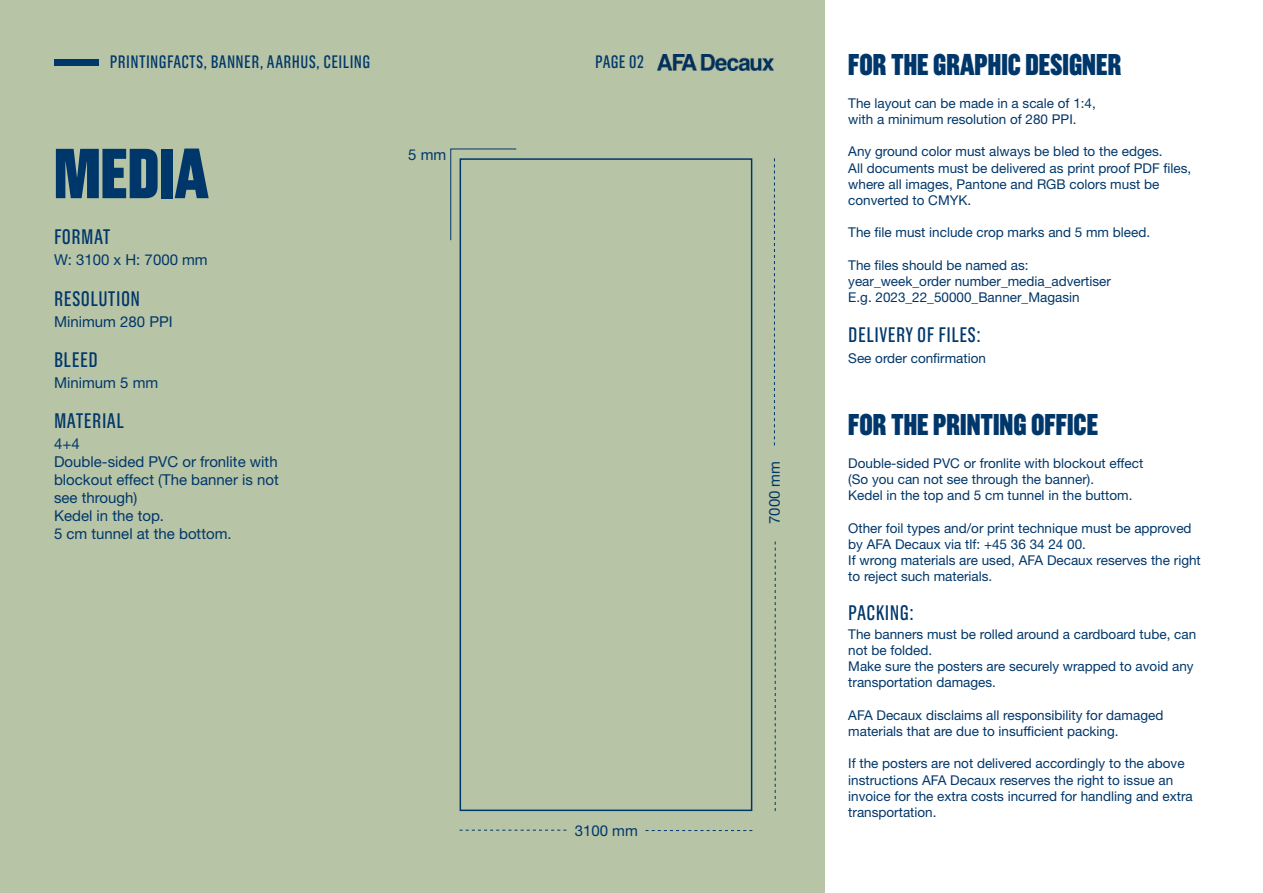
<style>
.page{position:relative;width:1263px;height:893px;background:#fff}
.page>*{position:absolute;margin:0;border:0;box-sizing:border-box;transform-origin:0 0}
.t1{font:900 70.5px "Grotzec Cond";color:#00376a}
.t2{font:900 30px "Grotzec Cond";color:#00376a}
.t3{font:21px "Grotzec Cond";letter-spacing:.02em;color:#00376a}
.t4{font:18px "Grotzec Cond";letter-spacing:.02em;color:#00376a}
.t5{font:15px/18px "Helvetica Neue LT Std";color:#00376a}
.t6{font:13.5px/16.2px "Helvetica Neue LT Std";color:#00376a}
</style>
<div class="page">
<div style="left:0;top:0;width:825px;height:893px;background:#b8c4a6"></div>
<img style="left:657px;top:54px;width:116px;height:17px">
<div style="left:54px;top:60px;width:44px;height:6px;background:#00376a"></div>
<div style="left:460px;top:158px;width:292px;height:653px;border:2px solid #00376a"></div>
<svg style="left:460px;top:830px;width:106px;height:1px"></svg>
<svg style="left:645px;top:830px;width:107px;height:1px"></svg>
<svg style="left:775px;top:541px;width:1px;height:270px"></svg>
<svg style="left:774px;top:158px;width:1px;height:287px"></svg>
<svg style="left:450px;top:149px;width:66px;height:91px"></svg>
<h3 class="t4" style="left:110px;top:52px;width:262px">PRINTINGFACTS, BANNER, AARHUS, CEILING</h3>
<h3 class="t4" style="left:595px;top:52px;width:51px">PAGE 02</h3>
<h1 class="t1" style="left:54px;top:132px;width:156px">MEDIA</h1>
<h3 class="t3" style="left:54px;top:225px;width:58px">FORMAT</h3>
<p class="t5" style="left:54px;top:251px;width:155px">W: 3100 x H: 7000 mm</p>
<h3 class="t3" style="left:54px;top:286px;width:88px">RESOLUTION</h3>
<p class="t5" style="left:54px;top:312px;width:120px">Minimum 280 PPI</p>
<h3 class="t3" style="left:54px;top:348px;width:45px">BLEED</h3>
<p class="t5" style="left:54px;top:373px;width:106px">Minimum 5 mm</p>
<h3 class="t3" style="left:54px;top:409px;width:72px">MATERIAL</h3>
<p class="t5" style="left:54px;top:434px;width:226px">4+4<br>Double-sided PVC or fronlite with blockout effect (The banner is not see through)<br>Kedel in the top.<br>5 cm tunnel at the bottom.</p>
<p class="t5" style="left:408px;top:145px;width:40px">5 mm</p>
<p class="t5" style="left:575px;top:821px;width:65px">3100 mm</p>
<p class="t5" style="left:765px;top:524px;width:65px;rotate:-90deg">7000 mm</p>
<h2 class="t2" style="left:848px;top:47px;width:275px">FOR THE GRAPHIC DESIGNER</h2>
<p class="t6" style="left:848px;top:94px;width:249px">The layout can be made in a scale of 1:4, with a minimum resolution of 280 PPI.</p>
<p class="t6" style="left:848px;top:143px;width:345px">Any ground color must always be bled to the edges.<br>All documents must be delivered as print proof PDF files, where all images, Pantone and RGB colors must be converted to CMYK.</p>
<p class="t6" style="left:848px;top:224px;width:303px">The file must include crop marks and 5 mm bleed.</p>
<p class="t6" style="left:848px;top:256px;width:264px">The files should be named as: year_week_order number_media_advertiser<br>E.g. 2023_22_50000_Banner_Magasin</p>
<h3 class="t3" style="left:848px;top:323px;width:134px">DELIVERY OF FILES:</h3>
<p class="t6" style="left:848px;top:350px;width:139px">See order confirmation</p>
<h2 class="t2" style="left:848px;top:407px;width:251px">FOR THE PRINTING OFFICE</h2>
<p class="t6" style="left:848px;top:454px;width:297px">Double-sided PVC or fronlite with blockout effect (So you can not see through the banner).<br>Kedel in the top and 5 cm tunnel in the buttom.</p>
<p class="t6" style="left:848px;top:519px;width:354px">Other foil types and/or print technique must be approved by AFA Decaux via tlf: +45 36 34 24 00.<br>If wrong materials are used, AFA Decaux reserves the right to reject such materials.</p>
<h3 class="t3" style="left:848px;top:600px;width:67px">PACKING:</h3>
<p class="t6" style="left:848px;top:625px;width:349px">The banners must be rolled around a cardboard tube, can not be folded.<br>Make sure the posters are securely wrapped to avoid any transportation damages.</p>
<p class="t6" style="left:848px;top:706px;width:317px">AFA Decaux disclaims all responsibility for damaged materials that are due to insufficient packing.</p>
<p class="t6" style="left:848px;top:755px;width:346px">If the posters are not delivered accordingly to the above instructions AFA Decaux reserves the right to issue an invoice for the extra costs incurred for handling and extra transportation.</p>
</div>
